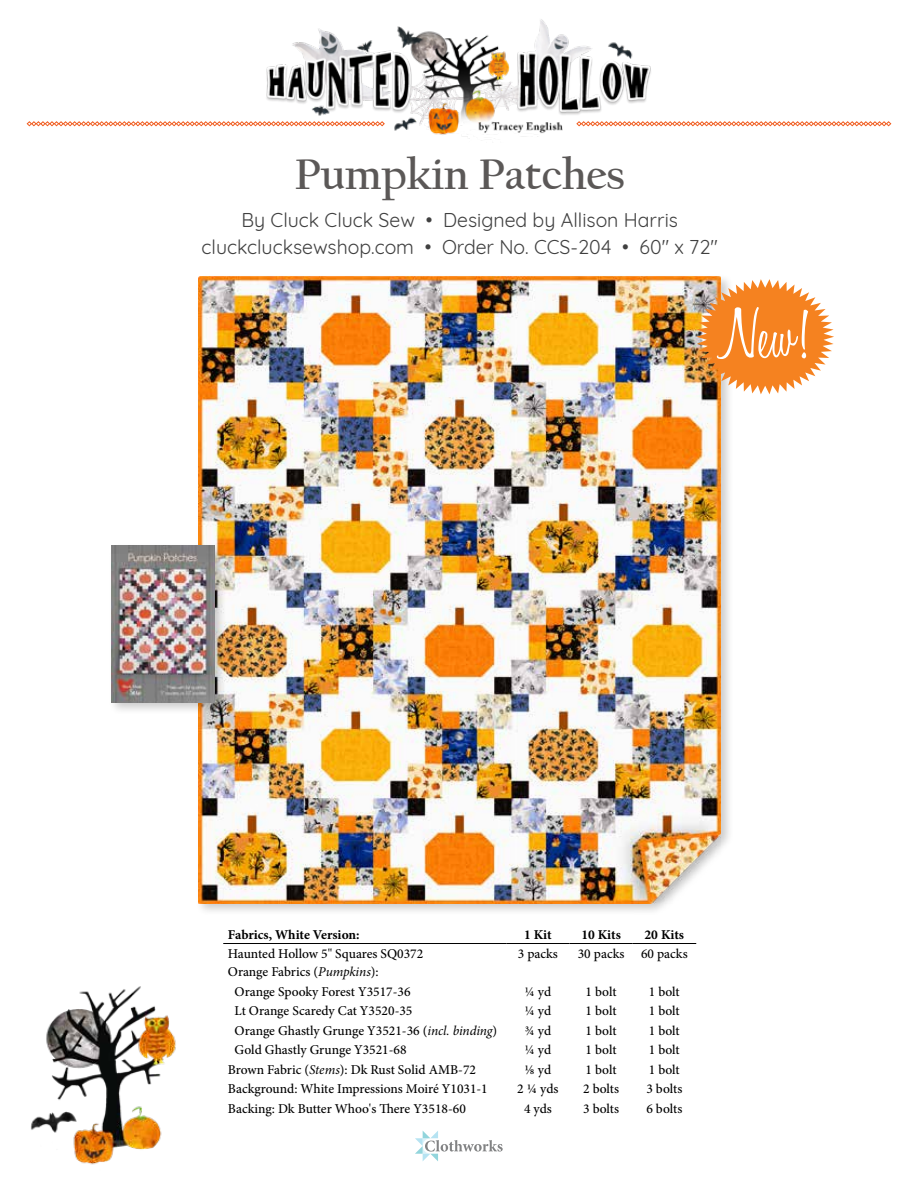
<style>
.page{position:relative;width:918px;height:1188px;background:#fff}
.page>*{position:absolute;margin:0;border:0;box-sizing:border-box;transform-origin:0 0}
.t1{font:300 72px "Honey Script";color:#fff}
.t2{font:700 45px "Californian FB";letter-spacing:-.01em;color:#5b5857}
.t3{font:19.5px/27px "Quicksand";color:#404040;text-align:center}
.t4{font:500 13.5px/19.5px "Minion Pro";letter-spacing:-.005em;color:#000}
.t5{font:700 13.5px "Minion Pro";letter-spacing:-.005em;color:#000}
.s1{font-weight:400;font-style:italic}
.s2{font-weight:400}
</style>
<div class="page">
<div style="left:195px;top:273px;width:539px;height:643px;background:#000;opacity:.2"></div>
<img style="left:199px;top:277px;width:522px;height:626px">
<hr style="left:223px;top:943px;width:283px;height:1px;background:#000">
<hr style="left:506px;top:943px;width:63px;height:1px;background:#000">
<hr style="left:569px;top:943px;width:64px;height:1px;background:#000">
<hr style="left:633px;top:943px;width:63px;height:1px;background:#000">
<div style="left:108px;top:542px;width:119px;height:174px;background:#000;opacity:.2"></div>
<img style="left:111px;top:546px;width:103px;height:157px">
<svg style="left:696px;top:279px;width:138px;height:115px"></svg>
<svg style="left:415px;top:1131px;width:88px;height:30px"></svg>
<img style="left:223px;top:19px;width:471px;height:120px">
<svg style="left:576px;top:121px;width:315px;height:5px"></svg>
<svg style="left:27px;top:121px;width:358px;height:5px"></svg>
<img style="left:31px;top:986px;width:145px;height:179px">
<h2 class="t2" style="left:295px;top:149px;width:332px">Pumpkin Patches</h2>
<h3 class="t3" style="left:202px;top:205px;width:518px">By Cluck Cluck Sew • Designed by Allison Harris cluckclucksewshop.com • Order No. CCS-204 • 60" x 72"</h3>
<h1 class="t1" style="left:720px;top:291px;width:91px">New!</h1>
<p class="t5" style="left:228px;top:925px;width:133px">Fabrics, White Version:</p>
<p class="t5" style="left:524px;top:925px;width:29px">1 Kit</p>
<p class="t5" style="left:581px;top:925px;width:41px">10 Kits</p>
<p class="t5" style="left:645px;top:925px;width:41px">20 Kits</p>
<p class="t4" style="left:228px;top:944px;width:197px">Haunted Hollow 5" Squares SQ0372</p>
<p class="t4" style="left:518px;top:944px;width:42px">3 packs</p>
<p class="t4" style="left:578px;top:944px;width:111px">30 packs 60 packs</p>
<p class="t4" style="left:235px;top:962px;width:177px;text-indent:-7px">Orange Fabrics (<span class="s1">Pumpkins</span>):<br>Orange Spooky Forest Y3517-36</p>
<p class="t4" style="left:525px;top:982px;width:28px"><span class="s2">¼</span> yd</p>
<p class="t4" style="left:586px;top:982px;width:32px">1 bolt</p>
<p class="t4" style="left:649px;top:982px;width:32px">1 bolt</p>
<p class="t4" style="left:235px;top:1001px;width:179px">Lt Orange Scaredy Cat Y3520-35</p>
<p class="t4" style="left:525px;top:1001px;width:28px"><span class="s2">¼</span> yd</p>
<p class="t4" style="left:586px;top:1001px;width:32px">1 bolt</p>
<p class="t4" style="left:649px;top:1001px;width:32px">1 bolt</p>
<p class="t4" style="left:235px;top:1021px;width:264px">Orange Ghastly Grunge Y3521-36 (<span class="s1">incl. binding</span>)</p>
<p class="t4" style="left:525px;top:1021px;width:28px"><span class="s2">¾</span> yd</p>
<p class="t4" style="left:586px;top:1021px;width:32px">1 bolt</p>
<p class="t4" style="left:649px;top:1021px;width:32px">1 bolt</p>
<p class="t4" style="left:235px;top:1040px;width:174px">Gold Ghastly Grunge Y3521-68</p>
<p class="t4" style="left:525px;top:1040px;width:28px"><span class="s2">¼</span> yd</p>
<p class="t4" style="left:586px;top:1040px;width:32px">1 bolt</p>
<p class="t4" style="left:649px;top:1040px;width:32px">1 bolt</p>
<p class="t4" style="left:228px;top:1060px;width:250px">Brown Fabric (<span class="s1">Stems</span>): Dk Rust Solid AMB-72</p>
<p class="t4" style="left:525px;top:1060px;width:28px">⅛ yd</p>
<p class="t4" style="left:586px;top:1060px;width:32px">1 bolt</p>
<p class="t4" style="left:649px;top:1060px;width:32px">1 bolt</p>
<p class="t4" style="left:228px;top:1079px;width:261px">Background: White Impressions Moiré Y1031-1</p>
<p class="t4" style="left:517px;top:1079px;width:43px">2 ¼ yds</p>
<p class="t4" style="left:583px;top:1079px;width:37px">2 bolts</p>
<p class="t4" style="left:646px;top:1079px;width:37px">3 bolts</p>
<p class="t4" style="left:228px;top:1099px;width:239px">Backing: Dk Butter Whoo's There Y3518-60</p>
<p class="t4" style="left:524px;top:1099px;width:29px">4 yds</p>
<p class="t4" style="left:583px;top:1099px;width:37px">3 bolts</p>
<p class="t4" style="left:646px;top:1099px;width:37px">6 bolts</p>
</div>
